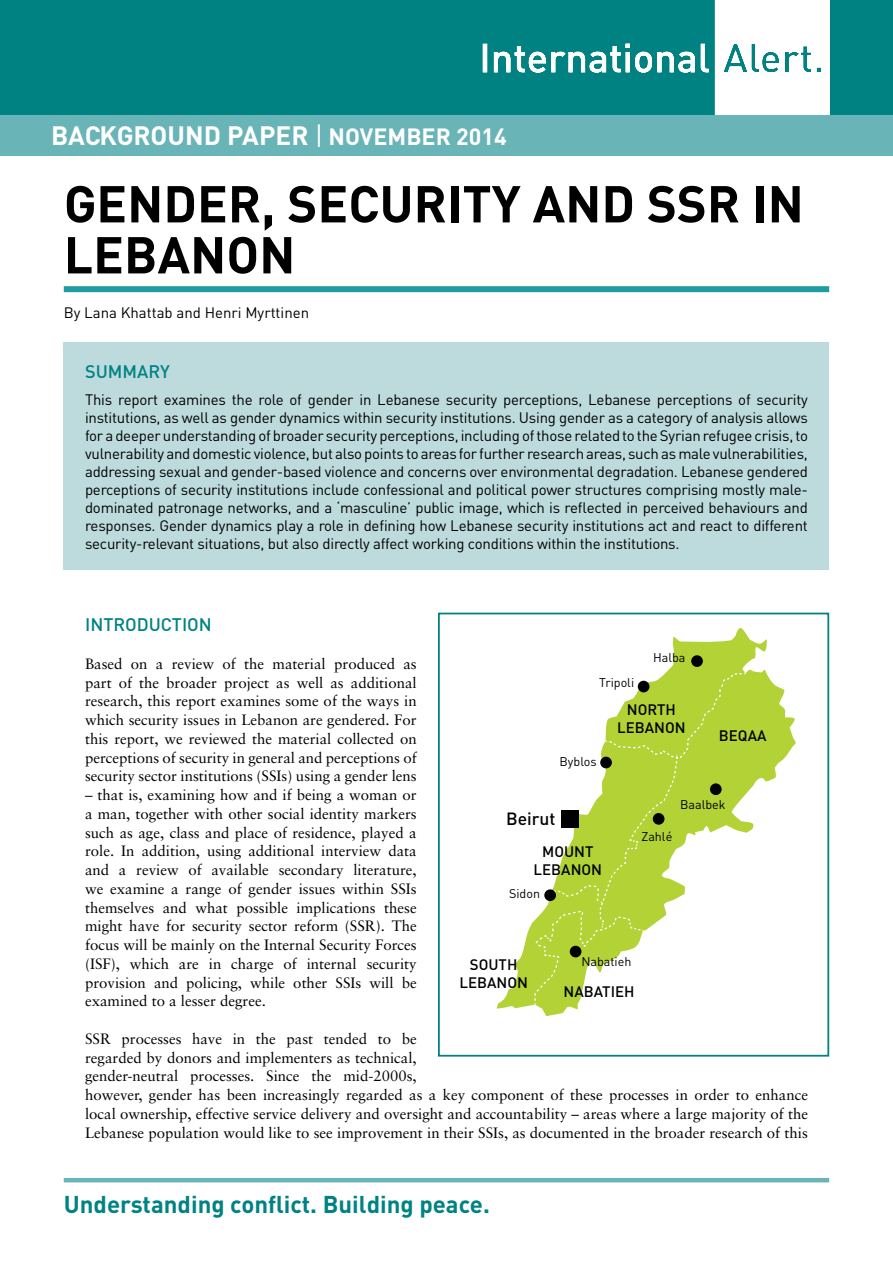
<style>
.page{position:relative;width:893px;height:1263px;background:#fff}
.page>*{position:absolute;margin:0;border:0;box-sizing:border-box;transform-origin:0 0}
.t1{font:700 51px/51px "DIN";color:#000}
.t2{font:700 26.25px "DIN";color:#fff}
.t3{font:700 24px "DIN";color:#008283}
.t4{font:700 23.25px "DIN";color:#fff}
.t5{font:500 18px "DIN";color:#008283}
.t6{font:500 17.55px "DIN";color:#000}
.t7{font:15px/18.8px "Sabon";color:#000;text-align:justify}
.t8{font:15px/18px "DIN";letter-spacing:-.015em;color:#000;text-align:justify}
.t9{font:500 15px/18px "DIN";color:#000;text-align:center}
.t10{font:12.45px "DIN";color:#000}
.s1{font-weight:400}
.s2{font-size:23.25px}
</style>
<div class="page">
<hr style="left:64px;top:1178px;width:765px;height:4px;background:#69b4b7">
<div style="left:0;top:115px;width:893px;height:40px;background:#69b4b7"></div>
<div style="left:0;top:0;width:893px;height:115px;background:#008283"></div>
<div style="left:64px;top:286px;width:765px;height:6px;background:#1d9da1"></div>
<div style="left:715px;top:0;width:114px;height:115px;background:#fff"></div>
<svg style="left:483px;top:44px;width:226px;height:29px"></svg>
<div style="left:64px;top:342px;width:765px;height:228px;background:#bddbdd"></div>
<svg style="left:497px;top:628px;width:299px;height:388px"></svg>
<svg style="left:534px;top:672px;width:213px;height:332px"></svg>
<div style="left:600px;top:757px;width:12px;height:11px;background:#000;border-radius:50%"></div>
<div style="left:544px;top:889px;width:12px;height:12px;background:#000;border-radius:50%"></div>
<div style="left:570px;top:946px;width:11px;height:11px;background:#000;border-radius:50%"></div>
<div style="left:653px;top:813px;width:11px;height:12px;background:#000;border-radius:50%"></div>
<div style="left:710px;top:783px;width:12px;height:12px;background:#000;border-radius:50%"></div>
<div style="left:638px;top:681px;width:11px;height:11px;background:#000;border-radius:50%"></div>
<div style="left:691px;top:655px;width:12px;height:12px;background:#000;border-radius:50%"></div>
<div style="left:561px;top:810px;width:18px;height:18px;background:#000"></div>
<div style="left:438px;top:613px;width:391px;height:443px;border:2px solid #008283"></div>
<h2 class="t2" style="left:51px;top:118px;width:371px">BACKGROUND PAPER <span class="s1">|</span> <span class="s2">November</span></h2>
<h3 class="t4" style="left:456px;top:121px;width:52px">2014</h3>
<h1 class="t1" style="left:64px;top:176px;width:742px">GENDER, SECURITY AND SSR IN<br>LEBANON</h1>
<p class="t8" style="left:64px;top:304px;width:247px">By Lana Khattab and Henri Myrttinen</p>
<p class="t5" style="left:85px;top:360px;width:86px">SUMMARY</p>
<p class="t8" style="left:85px;top:390px;width:724px">This report examines the role of gender in Lebanese security perceptions, Lebanese perceptions of security institutions, as well as gender dynamics within security institutions. Using gender as a category of analysis allows for a deeper understanding of broader security perceptions, including of those related to the Syrian refugee crisis, to vulnerability and domestic violence, but also points to areas for further research areas, such as male vulnerabilities, addressing sexual and gender-based violence and concerns over environmental degradation. Lebanese gendered perceptions of security institutions include confessional and political power structures comprising mostly male&shy;dominated patronage networks, and a ‘masculine’ public image, which is reflected in perceived behaviours and responses. Gender dynamics play a role in defining how Lebanese security institutions act and react to different security-relevant situations, but also directly affect working conditions within the institutions.</p>
<p class="t5" style="left:85px;top:613px;width:128px">INTRODUCTION</p>
<p class="t7" style="left:85px;top:654px;width:333px">Based on a review of the material produced as part of the broader project as well as additional research, this report examines some of the ways in which security issues in Lebanon are gendered. For this report, we reviewed the material collected on perceptions of security in general and perceptions of security sector institutions (SSIs) using a gender lens</p>
<p class="t7" style="left:85px;top:785px;width:333px">– that is, examining how and if being a woman or a man, together with other social identity markers such as age, class and place of residence, played a role. In addition, using additional interview data and a review of available secondary literature, we examine a range of gender issues within SSIs themselves and what possible implications these might have for security sector reform (SSR). The focus will be mainly on the Internal Security Forces (ISF), which are in charge of internal security provision and policing, while other SSIs will be examined to a lesser degree.</p>
<p class="t7" style="left:85px;top:1029px;width:724px;text-align:left">SSR processes have in the past tended to be<br>regarded by donors and implementers as technical,<br>gender-neutral processes. Since the mid-2000s,<br>however, gender has been increasingly regarded as a key component of these processes in order to enhance local ownership, effective service delivery and oversight and accountability – areas where a large majority of the Lebanese population would like to see improvement in their SSIs, as documented in the broader research of this</p>
<p class="t10" style="left:653px;top:650px;width:34px">Halba</p>
<p class="t10" style="left:599px;top:675px;width:36px">Tripoli</p>
<p class="t9" style="left:617px;top:700px;width:70px">NORTH<br>LEBANON</p>
<p class="t9" style="left:719px;top:726px;width:49px">BEQAA</p>
<p class="t10" style="left:560px;top:754px;width:39px">Byblos</p>
<p class="t10" style="left:680px;top:797px;width:47px">Baalbek</p>
<p class="t6" style="left:506px;top:807px;width:51px">Beirut</p>
<p class="t10" style="left:641px;top:828px;width:32px">Zahlé</p>
<p class="t9" style="left:534px;top:842px;width:70px">MOUNT<br>LEBANON</p>
<p class="t10" style="left:509px;top:885px;width:33px">Sidon</p>
<p class="t10" style="left:581px;top:954px;width:52px">Nabatieh</p>
<p class="t9" style="left:459px;top:955px;width:70px">SOUTH<br>LEBANON</p>
<p class="t9" style="left:564px;top:982px;width:72px">NABATIEH</p>
<h3 class="t3" style="left:64px;top:1188px;width:428px">Understanding conflict. Building peace.</h3>
</div>
